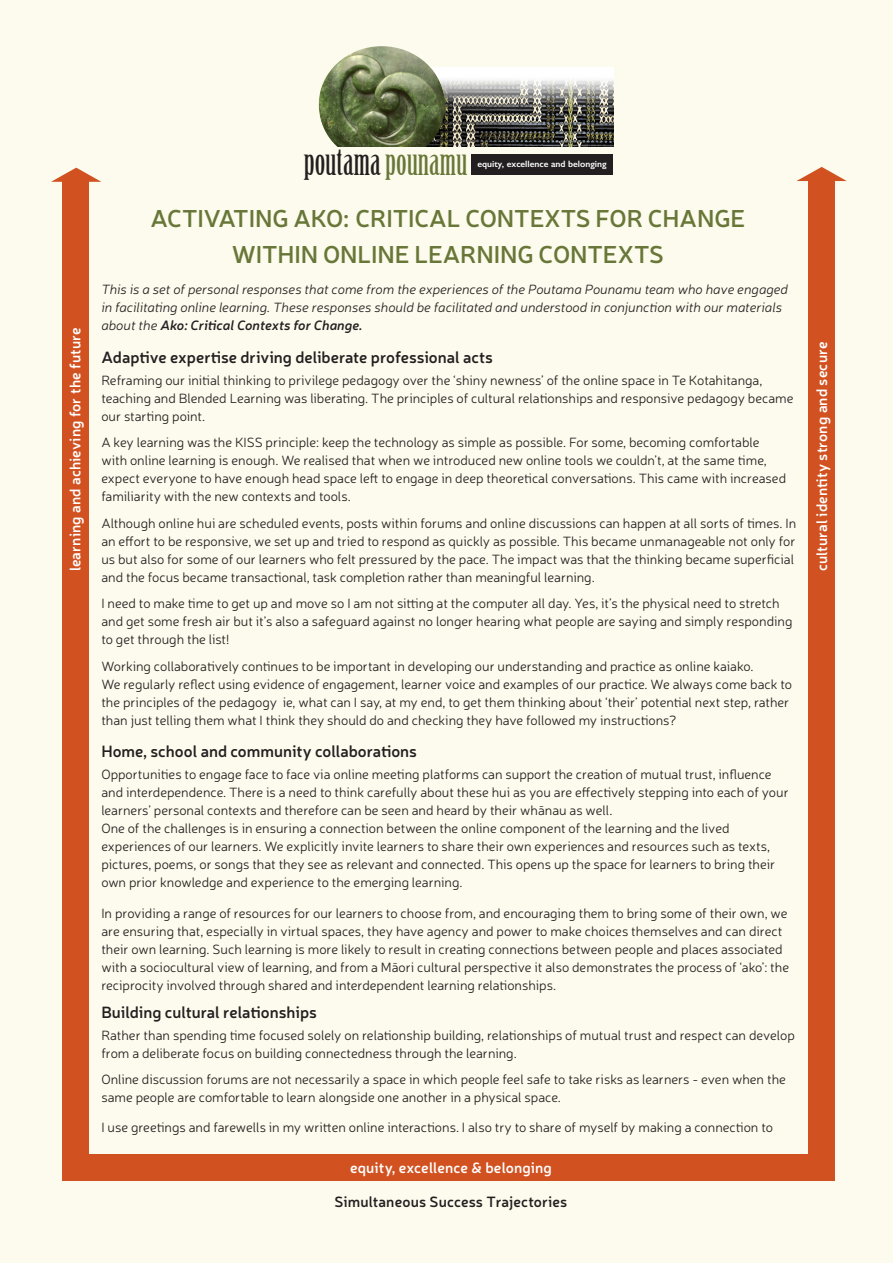
<style>
.page{position:relative;width:893px;height:1263px;background:#fcfbed}
.page>*{position:absolute;margin:0;border:0;box-sizing:border-box;transform-origin:0 0}
.t1{font:36.75px "Birch Std";color:#231f20}
.t2{font:600 24.3px "Neris";letter-spacing:-.005em;color:#687738}
.t3{font:600 16.2px "Neris";color:#231f20}
.t4{font:600 14.85px "Neris";letter-spacing:.01em;color:#fff}
.t5{font:600 14.85px "Neris";letter-spacing:.01em;color:#231f20}
.t6{font:300 13.5px/18px "Neris";color:#231f20}
.t7{font:italic 300 13.5px/18px "Neris";color:#231f20}
.t8{font:600 9.15px "Gill Sans";color:#fff}
.s1{color:#687738}
.s2{font-weight:600}
</style>
<div class="page">
<div style="left:74px;top:1154px;width:754px;height:27px;background:#d15220"></div>
<div style="left:809px;top:180px;width:26px;height:1001px;background:#d15220"></div>
<svg style="left:796px;top:167px;width:51px;height:14px"></svg>
<img style="left:445px;top:67px;width:169px;height:80px">
<img style="left:319px;top:46px;width:126px;height:101px">
<div style="left:472px;top:155px;width:141px;height:20px;background:#231f20"></div>
<div style="left:62px;top:181px;width:27px;height:1000px;background:#d15220"></div>
<svg style="left:51px;top:168px;width:50px;height:14px"></svg>
<p class="t4" style="left:65px;top:571px;width:245px;rotate:-90deg">learning and achieving for the future</p>
<h1 class="t1" style="left:304px;top:141px;width:165px">poutama <span class="s1">pounamu</span></h1>
<p class="t8" style="left:477px;top:158px;width:131px">equity, excellence and belonging</p>
<p class="t2" style="left:150px;top:202px;width:596px">ACTIVATING AKO: CRITICAL CONTEXTS FOR CHANGE</p>
<p class="t2" style="left:232px;top:238px;width:434px">WITHIN ONLINE LEARNING CONTEXTS</p>
<p class="t7" style="left:101px;top:280px;width:688px">This is a set of personal responses that come from the experiences of the Poutama Pounamu team who have engaged in facilitating online learning. These responses should be facilitated and understood in conjunction with our materials about the <span class="s2">Ako: Critical Contexts for Change.</span></p>
<p class="t3" style="left:101px;top:346px;width:393px">Adaptive expertise driving deliberate professional acts</p>
<p class="t6" style="left:101px;top:371px;width:694px">Reframing our initial thinking to privilege pedagogy over the ‘shiny newness’ of the online space in Te Kotahitanga, teaching and Blended Learning was liberating. The principles of cultural relationships and responsive pedagogy became our starting point.</p>
<p class="t6" style="left:101px;top:433px;width:686px">A key learning was the KISS principle: keep the technology as simple as possible. For some, becoming comfortable with online learning is enough. We realised that when we introduced new online tools we couldn’t, at the same time, expect everyone to have enough head space left to engage in deep theoretical conversations. This came with increased familiarity with the new contexts and tools.</p>
<p class="t6" style="left:101px;top:514px;width:696px">Although online hui are scheduled events, posts within forums and online discussions can happen at all sorts of times. In an effort to be responsive, we set up and tried to respond as quickly as possible. This became unmanageable not only for us but also for some of our learners who felt pressured by the pace. The impact was that the thinking became superficial and the focus became transactional, task completion rather than meaningful learning.</p>
<p class="t6" style="left:101px;top:594px;width:693px">I need to make time to get up and move so I am not sitting at the computer all day. Yes, it’s the physical need to stretch and get some fresh air but it’s also a safeguard against no longer hearing what people are saying and simply responding to get through the list!</p>
<p class="t6" style="left:101px;top:657px;width:654px">Working collaboratively continues to be important in developing our understanding and practice as online kaiako.</p>
<p class="t6" style="left:101px;top:675px;width:692px">We regularly reflect using evidence of engagement, learner voice and examples of our practice. We always come back to the principles of the pedagogy ie, what can I say, at my end, to get them thinking about ‘their’ potential next step, rather than just telling them what I think they should do and checking they have followed my instructions?</p>
<p class="t3" style="left:101px;top:740px;width:317px">Home, school and community collaborations</p>
<p class="t6" style="left:101px;top:765px;width:689px">Opportunities to engage face to face via online meeting platforms can support the creation of mutual trust, influence and interdependence. There is a need to think carefully about these hui as you are effectively stepping into each of your learners’ personal contexts and therefore can be seen and heard by their whānau as well.</p>
<p class="t6" style="left:101px;top:819px;width:675px">One of the challenges is in ensuring a connection between the online component of the learning and the lived experiences of our learners. We explicitly invite learners to share their own experiences and resources such as texts, pictures, poems, or songs that they see as relevant and connected. This opens up the space for learners to bring their</p>
<p class="t6" style="left:101px;top:903px;width:689px">In providing a range of resources for our learners to choose from, and encouraging them to bring some of their own, we are ensuring that, especially in virtual spaces, they have agency and power to make choices themselves and can direct their own learning. Such learning is more likely to result in creating connections between people and places associated with a sociocultural view of learning, and from a Māori cultural perspective it also demonstrates the process of ‘ako’: the reciprocity involved through shared and interdependent learning relationships.</p>
<p class="t3" style="left:101px;top:1001px;width:217px">Building cultural relationships</p>
<p class="t6" style="left:101px;top:1026px;width:695px">Rather than spending time focused solely on relationship building, relationships of mutual trust and respect can develop from a deliberate focus on building connectedness through the learning.</p>
<p class="t6" style="left:101px;top:1070px;width:686px">Online discussion forums are not necessarily a space in which people feel safe to take risks as learners - even when the same people are comfortable to learn alongside one another in a physical space.</p>
<p class="t6" style="left:101px;top:1118px;width:673px">I use greetings and farewells in my written online interactions. I also try to share of myself by making a connection to</p>
<p class="t6" style="left:101px;top:873px;width:363px">own prior knowledge and experience to the emerging learning.</p>
<p class="t4" style="left:350px;top:1158px;width:203px">equity, excellence &amp; belonging</p>
<p class="t5" style="left:334px;top:1192px;width:234px">Simultaneous Success Trajectories</p>
<p class="t4" style="left:812px;top:571px;width:231px;rotate:-90deg">cultural identity strong and secure</p>
</div>
